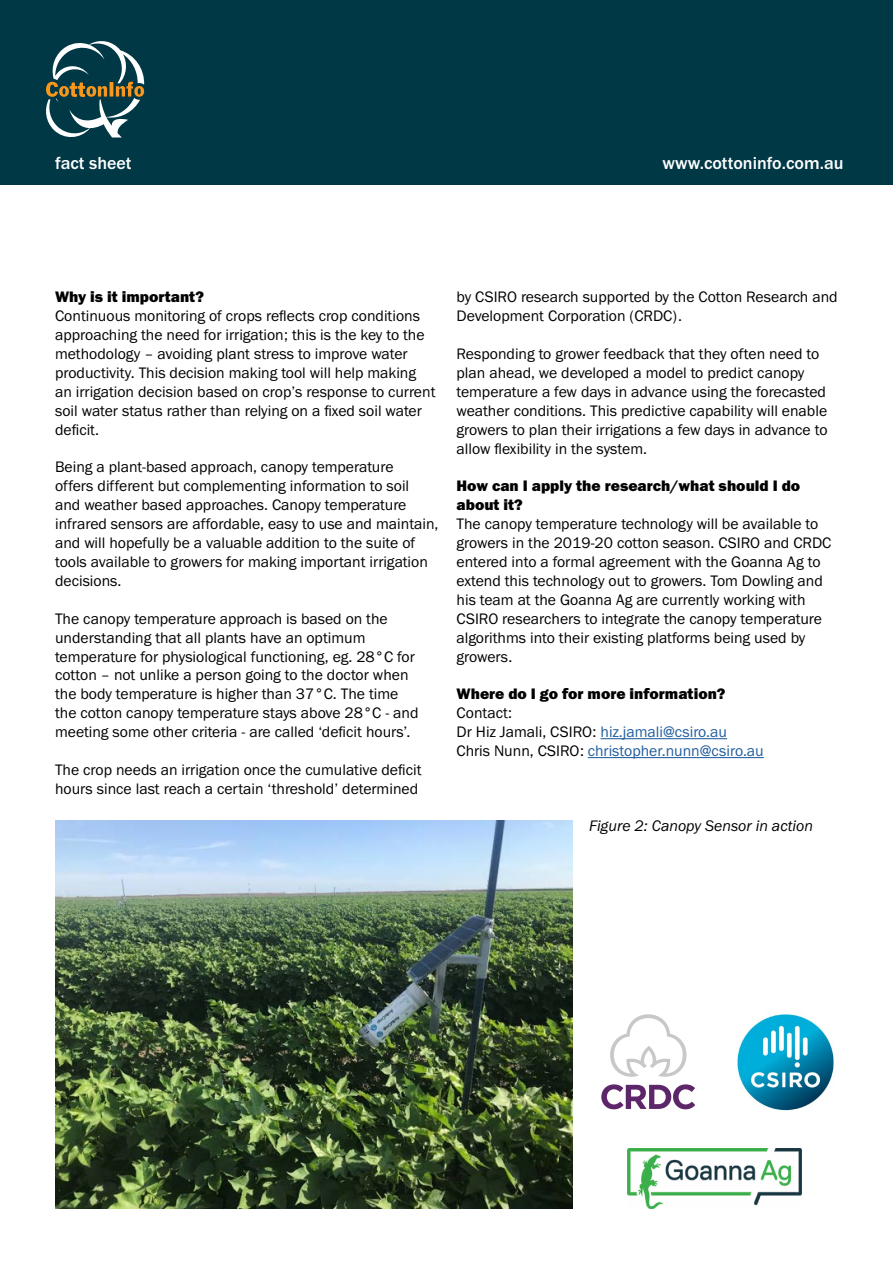
<style>
.page{position:relative;width:893px;height:1263px;background:#fff}
.page>*{position:absolute;margin:0;border:0;box-sizing:border-box;transform-origin:0 0}
.t1{font:500 18px "Franklin Gothic URW";color:#fff}
.t2{font:15.75px/18.9px "Franklin Gothic URW Boo";color:#000}
.t3{font:15.75px/18.9px "Franklin Gothic URW Hea";color:#000}
.t4{font:15.75px/18.9px "Franklin Gothic URW Boo";color:#215e9e}
.t5{font:15.75px "Franklin Gothic URW Boo Ita";color:#000}
.s1{color:#000}
</style>
<div class="page">
<div style="left:0;top:0;width:893px;height:184px;background:#003846"></div>
<svg style="left:46px;top:41px;width:99px;height:97px"></svg>
<hr style="left:600px;top:738px;width:127px;height:1px;background:#215e9e">
<hr style="left:588px;top:757px;width:176px;height:1px;background:#215e9e">
<img style="left:55px;top:821px;width:517px;height:388px">
<svg style="left:601px;top:1084px;width:94px;height:25px"></svg>
<svg style="left:610px;top:1014px;width:76px;height:63px"></svg>
<img style="left:737px;top:1014px;width:97px;height:97px">
<img style="left:627px;top:1149px;width:174px;height:59px">
<p class="t1" style="left:55px;top:152px;width:78px">fact sheet</p>
<p class="t1" style="left:663px;top:152px;width:182px">www.cottoninfo.com.au</p>
<p class="t3" style="left:55px;top:287px;width:150px">Why is it important?</p>
<p class="t2" style="left:55px;top:306px;width:382px">Continuous monitoring of crops reflects crop conditions approaching the need for irrigation; this is the key to the methodology – avoiding plant stress to improve water productivity. This decision making tool will help making an irrigation decision based on crop’s response to current soil water status rather than relying on a fixed soil water deficit.</p>
<p class="t2" style="left:55px;top:457px;width:385px">Being a plant-based approach, canopy temperature<br>offers different but complementing information to soil<br>and weather based approaches. Canopy temperature infrared sensors are affordable, easy to use and maintain, and will hopefully be a valuable addition to the suite of tools available to growers for making important irrigation decisions.</p>
<p class="t2" style="left:55px;top:609px;width:365px">The canopy temperature approach is based on the understanding that all plants have an optimum temperature for physiological functioning, eg. 28°C for cotton – not unlike a person going to the doctor when the body temperature is higher than 37°C. The time the cotton canopy temperature stays above 28°C - and meeting some other criteria - are called ‘deficit hours’.</p>
<p class="t2" style="left:55px;top:760px;width:368px">The crop needs an irrigation once the cumulative deficit hours since last reach a certain ‘threshold’ determined</p>
<p class="t2" style="left:457px;top:287px;width:383px">by CSIRO research supported by the Cotton Research and<br>Development Corporation (CRDC).</p>
<p class="t2" style="left:457px;top:344px;width:372px">Responding to grower feedback that they often need to plan ahead, we developed a model to predict canopy temperature a few days in advance using the forecasted weather conditions. This predictive capability will enable growers to plan their irrigations a few days in advance to allow flexibility in the system.</p>
<p class="t3" style="left:457px;top:476px;width:345px">How can I apply the research/what should I do about it?</p>
<p class="t2" style="left:457px;top:514px;width:376px">The canopy temperature technology will be available to growers in the 2019-20 cotton season. CSIRO and CRDC entered into a formal agreement with the Goanna Ag to extend this technology out to growers. Tom Dowling and his team at the Goanna Ag are currently working with CSIRO researchers to integrate the canopy temperature algorithms into their existing platforms being used by growers.</p>
<p class="t3" style="left:457px;top:684px;width:270px">Where do I go for more information?</p>
<p class="t4" style="left:457px;top:703px;width:309px"><span class="s1">Contact:<br>Dr Hiz Jamali, CSIRO:</span> hiz.jamali@csiro.au<br><span class="s1">Chris Nunn, CSIRO:</span> christopher.nunn@csiro.au</p>
<p class="t5" style="left:589px;top:816px;width:225px">Figure 2: Canopy Sensor in action</p>
</div>
